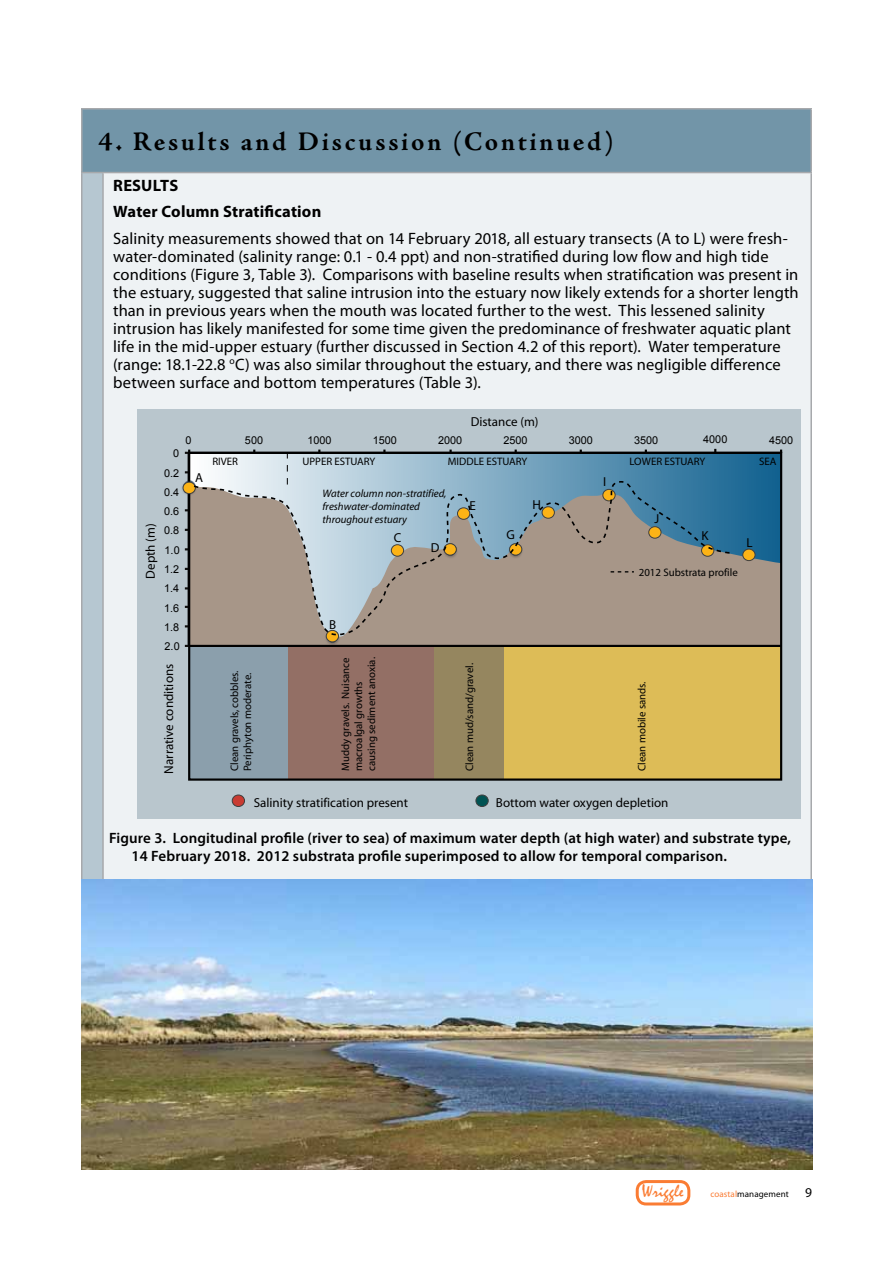
<style>
.page{position:relative;width:893px;height:1263px;background:#fff}
.page>*{position:absolute;margin:0;border:0;box-sizing:border-box;transform-origin:0 0}
.t1{font:700 27px "Adobe Jenson Pro";letter-spacing:.1em;color:#000}
.t2{font:18px "Mistral";letter-spacing:.01em;color:#fa7c33}
.t3{font:16.5px/18px "Myriad Pro";letter-spacing:.005em;color:#000}
.t4{font:700 16.5px/26.5px "Myriad Pro";letter-spacing:.01em;color:#000}
.t5{font:600 15px/18px "Myriad Pro";letter-spacing:.01em;color:#000}
.t6{font:13.05px "Myriad";color:#000}
.t7{font:10.8px/13px "Myriad";color:#000}
.t8{font:10.8px/19.4px "Arial";color:#000;text-align:justify}
.t9{font:italic 10.8px/13px "Myriad";color:#000}
.t10{font:9px "Myriad Pro";letter-spacing:.01em;color:#000}
.s1{color:#fa7c33}
.s2{font-size:13.5px}
</style>
<div class="page">
<div style="left:636px;top:1180px;width:54px;height:25px;border:3px solid #fa7c33;border-radius:9px"></div>
<div style="left:82px;top:109px;width:729px;height:64px;background:#7295a8"></div>
<div style="left:82px;top:173px;width:21px;height:996px;background:#b6c7d1"></div>
<div style="left:103px;top:173px;width:708px;height:996px;background:#eef2f4"></div>
<hr style="left:810px;top:109px;width:2px;height:63px;background:#a7a9ac">
<hr style="left:81px;top:173px;width:1px;height:995px;background:#a7a9ac">
<hr style="left:102px;top:173px;width:2px;height:995px;background:#a7a9ac">
<hr style="left:810px;top:173px;width:2px;height:995px;background:#a7a9ac">
<hr style="left:81px;top:108px;width:22px;height:2px;background:#a7a9ac">
<hr style="left:81px;top:109px;width:1px;height:63px;background:#a7a9ac">
<hr style="left:103px;top:108px;width:709px;height:2px;background:#a7a9ac">
<svg style="left:81px;top:172px;width:22px;height:1px"></svg>
<hr style="left:103px;top:172px;width:709px;height:1px;background:#a7a9ac">
<div style="left:137px;top:409px;width:663px;height:410px;background:#b9c6cd"></div>
<div style="left:189px;top:453px;width:592px;height:193px;background:linear-gradient(to right,#fff,#10608f)"></div>
<svg style="left:191px;top:486px;width:588px;height:159px;background:#7b868a"></svg>
<svg style="left:185px;top:450px;width:5px;height:4px"></svg>
<img style="left:182px;top:479px;width:16px;height:19px">
<img style="left:323px;top:638px;width:19px;height:7px">
<svg style="left:183px;top:480px;width:9px;height:13px"></svg>
<svg style="left:326px;top:638px;width:12px;height:4px"></svg>
<svg style="left:287px;top:455px;width:1px;height:25px"></svg>
<div style="left:503px;top:646px;width:278px;height:133px;background:#ddbc57"></div>
<div style="left:433px;top:646px;width:70px;height:133px;background:#95865f"></div>
<div style="left:287px;top:646px;width:147px;height:133px;background:#936f65"></div>
<div style="left:189px;top:646px;width:98px;height:133px;background:#8b9fac"></div>
<div style="left:188px;top:452px;width:594px;height:329px;border:2px solid #000"></div>
<hr style="left:189px;top:645px;width:592px;height:2px;background:#000">
<div style="left:232px;top:795px;width:13px;height:11px;background:#c93b32;border-radius:50%"></div>
<div style="left:232px;top:795px;width:13px;height:12px;border:1px solid #3f3f3f;border-radius:50%"></div>
<div style="left:743px;top:549px;width:12px;height:12px;background:#fcb316;border-radius:50%"></div>
<div style="left:742px;top:549px;width:13px;height:12px;border:1px solid #3f3f3f;border-radius:50%"></div>
<div style="left:326px;top:630px;width:13px;height:12px;background:#fcb316;border-radius:50%"></div>
<div style="left:326px;top:630px;width:13px;height:12px;border:1px solid #3f3f3f;border-radius:50%"></div>
<div style="left:183px;top:482px;width:12px;height:12px;background:#fcb316;border-radius:50%"></div>
<div style="left:183px;top:482px;width:13px;height:12px;border:1px solid #3f3f3f;border-radius:50%"></div>
<div style="left:476px;top:795px;width:12px;height:11px;background:#015353;border-radius:50%"></div>
<div style="left:476px;top:795px;width:12px;height:12px;border:1px solid #3f3f3f;border-radius:50%"></div>
<svg style="left:192px;top:480px;width:538px;height:158px;background:#9fa09d"></svg>
<svg style="left:611px;top:571px;width:23px;height:1px"></svg>
<img style="left:81px;top:880px;width:731px;height:289px">
<h1 class="t1" style="left:99px;top:127px;width:517px">4. Results and Discussion (Continued)</h1>
<p class="t4" style="left:113px;top:172px;width:210px">RESULTS<br>Water Column Stratification</p>
<p class="t3" style="left:113px;top:229px;width:687px">Salinity measurements showed that on 14 February 2018, all estuary transects (A to L) were fresh&shy;water-dominated (salinity range: 0.1 - 0.4 ppt) and non-stratified during low flow and high tide conditions (Figure 3, Table 3). Comparisons with baseline results when stratification was present in the estuary, suggested that saline intrusion into the estuary now likely extends for a shorter length than in previous years when the mouth was located further to the west. This lessened salinity intrusion has likely manifested for some time given the predominance of freshwater aquatic plant life in the mid-upper estuary (further discussed in Section 4.2 of this report). Water temperature (range: 18.1-22.8 <sup>o</sup>C) was also similar throughout the estuary, and there was negligible difference between surface and bottom temperatures (Table 3).</p>
<p class="t6" style="left:471px;top:415px;width:69px">Distance (m)</p>
<p class="t8" style="left:703px;top:430px;width:26px">4000</p>
<p class="t8" style="left:186px;top:431px;width:8px">0</p>
<p class="t8" style="left:245px;top:431px;width:20px">500</p>
<p class="t8" style="left:307px;top:431px;width:26px">1000</p>
<p class="t8" style="left:373px;top:431px;width:26px">1500</p>
<p class="t8" style="left:438px;top:431px;width:26px">2000</p>
<p class="t8" style="left:503px;top:431px;width:26px">2500</p>
<p class="t8" style="left:569px;top:431px;width:26px">3000</p>
<p class="t8" style="left:634px;top:431px;width:26px">3500</p>
<p class="t8" style="left:769px;top:431px;width:26px">4500</p>
<p class="t7" style="left:212px;top:455px;width:27px">RIVER</p>
<p class="t7" style="left:302px;top:455px;width:74px">UPPER ESTUARY</p>
<p class="t7" style="left:448px;top:455px;width:81px">MIDDLE ESTUARY</p>
<p class="t7" style="left:630px;top:455px;width:77px">LOWER ESTUARY</p>
<p class="t7" style="left:759px;top:455px;width:19px">SEA</p>
<p class="t9" style="left:323px;top:487px;width:125px">Water column non-stratified, freshwater-dominated throughout estuary</p>
<p class="t8" style="left:164px;top:444px;width:17px;text-indent:9px">0<br>0.2<br>0.4<br>0.6<br>0.8<br>1.0<br>1.2<br>1.4<br>1.6<br>1.8<br>2.0</p>
<p class="t6" style="left:195px;top:471px;width:9px">A</p>
<p class="t6" style="left:603px;top:475px;width:5px">I</p>
<p class="t6" style="left:533px;top:498px;width:10px">H</p>
<p class="t6" style="left:470px;top:499px;width:8px">E</p>
<p class="t6" style="left:654px;top:512px;width:6px">J</p>
<p class="t6" style="left:144px;top:579px;width:57px;rotate:-90deg">Depth (m)</p>
<p class="t6" style="left:506px;top:528px;width:10px">G</p>
<p class="t6" style="left:701px;top:529px;width:9px">K</p>
<p class="t6" style="left:394px;top:531px;width:9px">C</p>
<p class="t6" style="left:746px;top:536px;width:8px">L</p>
<p class="t6" style="left:431px;top:541px;width:10px">D</p>
<p class="t7" style="left:639px;top:566px;width:101px">2012 Substrata profile</p>
<p class="t6" style="left:329px;top:618px;width:9px">B</p>
<p class="t6" style="left:162px;top:774px;width:111px;rotate:-90deg">Narrative conditions</p>
<p class="t7" style="left:228px;top:771px;width:102px;rotate:-90deg">Clean gravels, cobbles.<br>Periphyton moderate.</p>
<p class="t7" style="left:339px;top:771px;width:116px;rotate:-90deg">Muddy gravels. Nuisance macroalgal growths causing sediment anoxia.</p>
<p class="t7" style="left:463px;top:771px;width:109px;rotate:-90deg">Clean mud/sand/gravel.</p>
<p class="t6" style="left:254px;top:796px;width:156px">Salinity stratification present</p>
<p class="t7" style="left:636px;top:771px;width:91px;rotate:-90deg">Clean mobile sands.</p>
<p class="t6" style="left:496px;top:796px;width:174px">Bottom water oxygen depletion</p>
<p class="t5" style="left:132px;top:828px;width:661px;text-indent:-22px">Figure 3. Longitudinal profile (river to sea) of maximum water depth (at high water) and substrate type,<br>14 February 2018. 2012 substrata profile superimposed to allow for temporal comparison.</p>
<p class="t2" style="left:642px;top:1182px;width:43px">Wriggle</p>
<p class="t10" style="left:710px;top:1188px;width:103px"><span class="s1">coastal</span>management <span class="s2">9</span></p>
</div>
